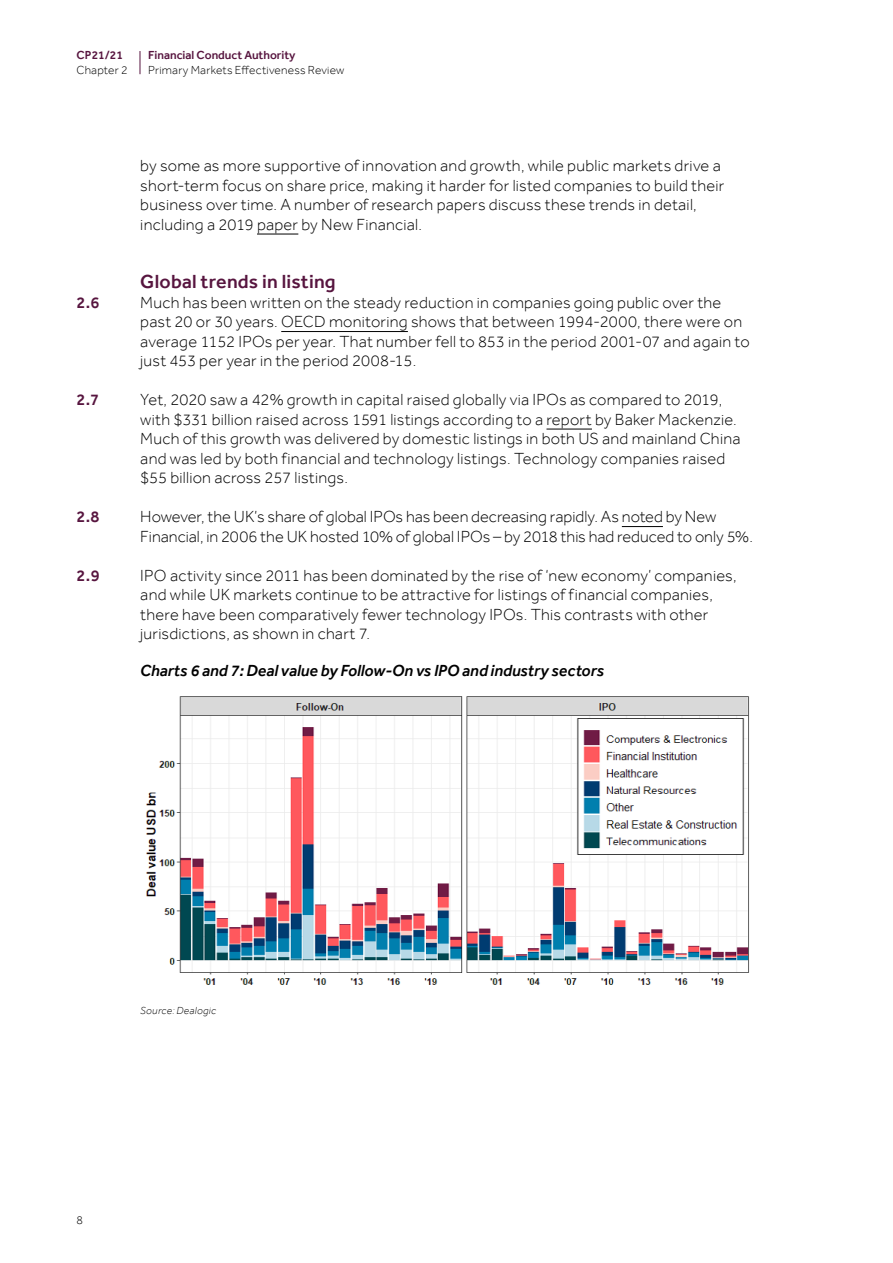
<style>
.page{position:relative;width:893px;height:1263px;background:#fff}
.page>*{position:absolute;margin:0;border:0;box-sizing:border-box;transform-origin:0 0}
.t1{font:500 19.5px "Effra";letter-spacing:.01em;color:#57153f}
.t2{font:300 16.5px/19.5px "Effra";letter-spacing:.015em;color:#000}
.t3{font:italic 500 16.5px "Effra";color:#000}
.t4{font:500 16.5px "Effra";color:#57153f}
.t5{font:300 12px "Effra";letter-spacing:.015em;color:#000}
.t6{font:500 12px "Effra";color:#57153f}
.t7{font:italic 300 10.5px "Effra";letter-spacing:.03em;color:#000}
</style>
<div class="page">
<svg style="left:140px;top:51px;width:1px;height:23px"></svg>
<hr style="left:257px;top:234px;width:41px;height:1px;background:#000">
<hr style="left:281px;top:331px;width:127px;height:1px;background:#000">
<hr style="left:546px;top:429px;width:46px;height:1px;background:#000">
<hr style="left:622px;top:526px;width:41px;height:1px;background:#000">
<img style="left:146px;top:696px;width:603px;height:289px">
<p class="t6" style="left:77px;top:48px;width:48px">CP21/21</p>
<p class="t5" style="left:77px;top:63px;width:53px">Chapter 2</p>
<p class="t6" style="left:148px;top:48px;width:149px">Financial Conduct Authority</p>
<p class="t5" style="left:148px;top:63px;width:198px">Primary Markets Effectiveness Review</p>
<p class="t2" style="left:140px;top:156px;width:586px">by some as more supportive of innovation and growth, while public markets drive a short-term focus on share price, making it harder for listed companies to build their business over time. A number of research papers discuss these trends in detail, including a 2019 paper by New Financial.</p>
<p class="t1" style="left:140px;top:270px;width:197px">Global trends in listing</p>
<p class="t4" style="left:77px;top:292px;width:25px">2.6</p>
<p class="t2" style="left:140px;top:292px;width:611px">Much has been written on the steady reduction in companies going public over the past 20 or 30 years. OECD monitoring shows that between 1994-2000, there were on average 1152 IPOs per year. That number fell to 853 in the period 2001-07 and again to just 453 per year in the period 2008-15.</p>
<p class="t4" style="left:77px;top:390px;width:24px">2.7</p>
<p class="t2" style="left:140px;top:390px;width:602px">Yet, 2020 saw a 42% growth in capital raised globally via IPOs as compared to 2019, with $331 billion raised across 1591 listings according to a report by Baker Mackenzie.<br>Much of this growth was delivered by domestic listings in both US and mainland China and was led by both financial and technology listings. Technology companies raised $55 billion across 257 listings.</p>
<p class="t4" style="left:77px;top:507px;width:24px">2.8</p>
<p class="t2" style="left:140px;top:507px;width:614px">However, the UK’s share of global IPOs has been decreasing rapidly. As noted by New<br>Financial, in 2006 the UK hosted 10% of global IPOs – by 2018 this had reduced to only 5%.</p>
<p class="t4" style="left:77px;top:565px;width:25px">2.9</p>
<p class="t2" style="left:140px;top:565px;width:598px">IPO activity since 2011 has been dominated by the rise of ‘new economy’ companies, and while UK markets continue to be attractive for listings of financial companies, there have been comparatively fewer technology IPOs. This contrasts with other jurisdictions, as shown in chart 7.</p>
<p class="t3" style="left:140px;top:660px;width:465px">Charts 6 and 7: Deal value by Follow-On vs IPO and industry sectors</p>
<p class="t7" style="left:140px;top:1004px;width:77px">Source: Dealogic</p>
<p class="t5" style="left:77px;top:1213px;width:8px">8</p>
</div>
